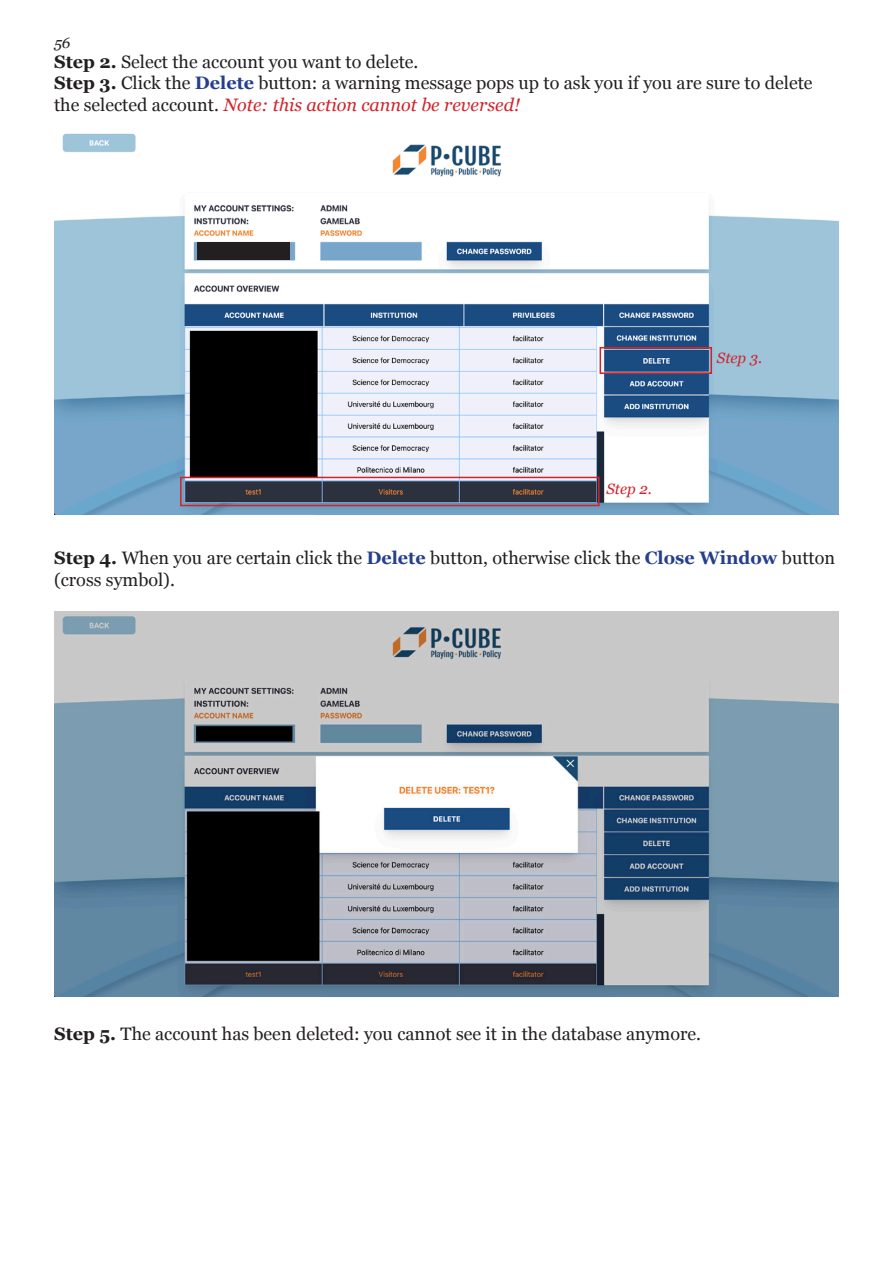
<style>
.page{position:relative;width:893px;height:1263px;background:#fff}
.page>*{position:absolute;margin:0;border:0;box-sizing:border-box;transform-origin:0 0}
.t1{font:18px/21.6px "Georgia";color:#231f20}
.t2{font:italic 15px "Georgia";color:#d1232a}
.t3{font:italic 15px "Georgia";color:#231f20}
.s1{font-weight:700}
.s2{font-weight:700;color:#253f8e}
.s3{font-style:italic;color:#d1232a}
</style>
<div class="page">
<img style="left:54px;top:612px;width:785px;height:385px">
<img style="left:54px;top:133px;width:785px;height:381px">
<div style="left:180px;top:477px;width:420px;height:29px;border:2px solid #d1232a"></div>
<div style="left:600px;top:347px;width:112px;height:27px;border:2px solid #d1232a"></div>
<div style="left:197px;top:242px;width:92px;height:17px;background:#231f20"></div>
<p class="t3" style="left:54px;top:31px;width:18px">56</p>
<p class="t1" style="left:54px;top:50px;width:366px"><span class="s1">Step 2.</span> Select the account you want to delete.</p>
<p class="t1" style="left:54px;top:71px;width:760px"><span class="s1">Step 3.</span> Click the <span class="s2">Delete</span> button: a warning message pops up to ask you if you are sure to delete the selected account. <span class="s3">Note: this action cannot be reversed!</span></p>
<p class="t2" style="left:606px;top:478px;width:47px">Step 2.</p>
<p class="t2" style="left:717px;top:347px;width:47px">Step 3.</p>
<p class="t1" style="left:54px;top:547px;width:783px"><span class="s1">Step 4.</span> When you are certain click the <span class="s2">Delete</span> button, otherwise click the <span class="s2">Close Window</span> button (cross symbol).</p>
<p class="t1" style="left:54px;top:1022px;width:649px"><span class="s1">Step 5.</span> The account has been deleted: you cannot see it in the database anymore.</p>
</div>
